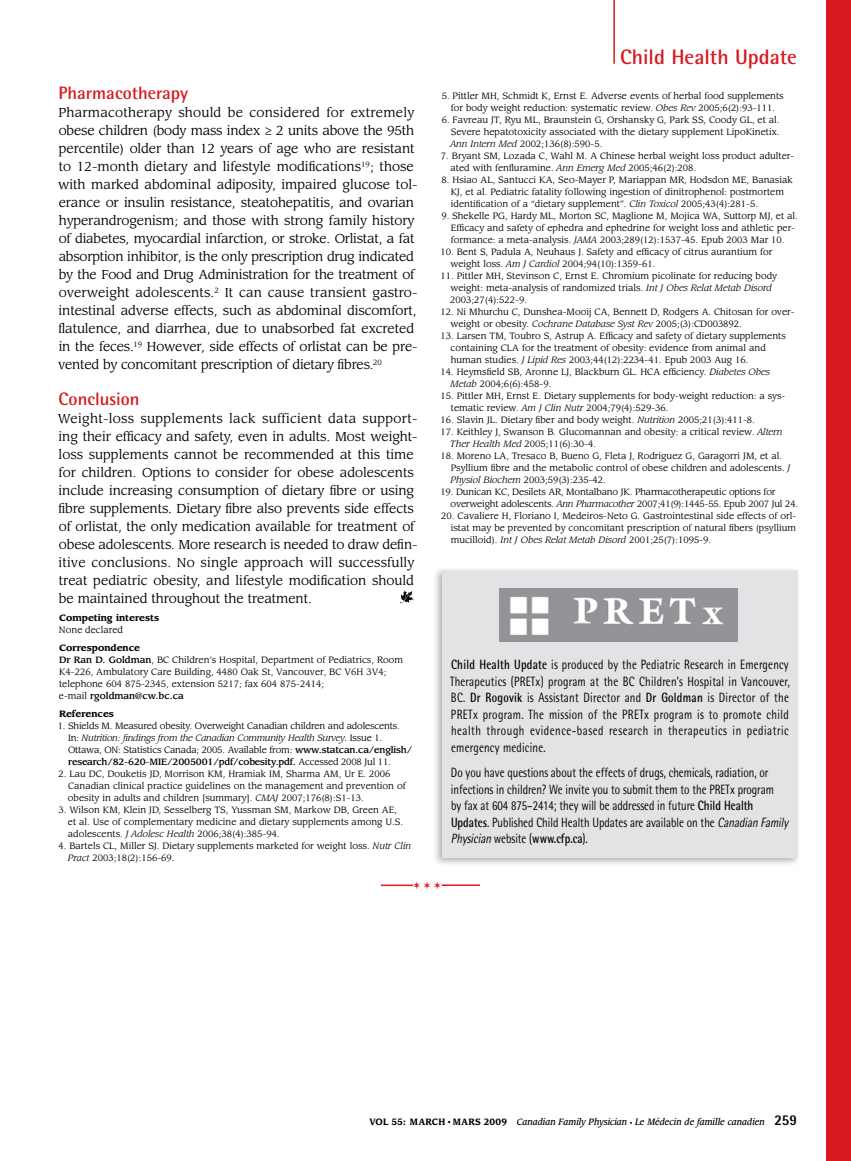
<style>
.page{position:relative;width:851px;height:1161px;background:#fff}
.page>*{position:absolute;margin:0;border:0;box-sizing:border-box;transform-origin:0 0}
.t1{font:700 21px "Rotis Semi Sans Std";color:#d71920}
.t2{font:700 18px "Rotis Semi Sans Std";color:#d71920}
.t3{font:13.5px/16.5px "Rotis Semi Sans Std";color:#000;text-align:justify;scale:.8 1}
.t4{font:12.75px/18px "Leawood Std";letter-spacing:-.01em;color:#000}
.t5{font:10.5px "Zapf Dingbats";color:#d71920}
.t6{font:9px/12px "Leawood Std";color:#000}
.t7{font:9px/12px "Leawood Std";letter-spacing:-.02em;color:#000}
.t8{font:italic 500 9px "Leawood Std";color:#000;scale:.9 1}
.t9{font:700 9px "Leawood Std";color:#000}
.s1{font-weight:700}
.s2{font-weight:500}
.s3{font-style:italic}
.s4{font-weight:700;font-style:normal}
.s5{font-family:"Times";font-weight:400;font-style:normal}
.s6{font-style:normal;font-size:6px}
.s7{font-family:"Rotis Semi Sans Std";font-weight:800;font-style:normal;font-size:15px}
</style>
<div class="page">
<div style="left:826px;top:0;width:24px;height:1161px;background:#d71920"></div>
<svg style="left:400px;top:590px;width:14px;height:13px"></svg>
<hr style="left:613px;top:0;width:2px;height:64px;background:#d71920">
<hr style="left:381px;top:885px;width:32px;height:1px;background:#d71920">
<hr style="left:441px;top:885px;width:39px;height:1px;background:#d71920">
<div style="left:431px;top:566px;width:371px;height:303px;background:#000;opacity:.3"></div>
<div style="left:442px;top:570px;width:355px;height:288px;background:#e2e3e4"></div>
<img style="left:500px;top:588px;width:237px;height:54px">
<h2 class="t2" style="left:59px;top:82px;width:131px">Pharmacotherapy</h2>
<p class="t4" style="left:58px;top:104px;width:361px">Pharmacotherapy should be considered for extremely obese children (body mass index ≥ 2 units above the 95th percentile) older than 12 years of age who are resistant to 12-month dietary and lifestyle modifications<sup>19</sup>; those with marked abdominal adiposity, impaired glucose tol&shy;erance or insulin resistance, steatohepatitis, and ovarian hyperandrogenism; and those with strong family history of diabetes, myocardial infarction, or stroke. Orlistat, a fat absorption inhibitor, is the only prescription drug indicated by the Food and Drug Administration for the treatment of overweight adolescents.<sup>2</sup> It can cause transient gastro&shy;intestinal adverse effects, such as abdominal discomfort, flatulence, and diarrhea, due to unabsorbed fat excreted in the feces.<sup>19</sup> However, side effects of orlistat can be pre&shy;vented by concomitant prescription of dietary fibres.<sup>20</sup></p>
<h2 class="t2" style="left:59px;top:388px;width:82px">Conclusion</h2>
<p class="t4" style="left:58px;top:410px;width:361px">Weight-loss supplements lack sufficient data support&shy;ing their efficacy and safety, even in adults. Most weight&shy;loss supplements cannot be recommended at this time for children. Options to consider for obese adolescents include increasing consumption of dietary fibre or using fibre supplements. Dietary fibre also prevents side effects of orlistat, the only medication available for treatment of obese adolescents. More research is needed to draw defin&shy;itive conclusions. No single approach will successfully treat pediatric obesity, and lifestyle modification should be maintained throughout the treatment.</p>
<p class="t9" style="left:59px;top:612px;width:102px">Competing interests</p>
<p class="t6" style="left:59px;top:624px;width:65px">None declared</p>
<p class="t6" style="left:59px;top:642px;width:346px"><span class="s1">Correspondence<br></span><span class="s2">Dr Ran D. Goldman</span>, BC Children’s Hospital, Department of Pediatrics, Room K4-226, Ambulatory Care Building, 4480 Oak St, Vancouver, BC V6H 3V4; telephone 604 875-2345, extension 5217; fax 604 875-2414;<br>e-mail <span class="s2">rgoldman@cw.bc.ca</span></p>
<p class="t9" style="left:59px;top:708px;width:56px">References</p>
<p class="t7" style="left:68px;top:720px;width:345px;text-indent:-10px">1. Shields M. Measured obesity. Overweight Canadian children and adolescents.<br>In: <span class="s3">Nutrition: findings from the Canadian Community Health Survey</span>. Issue 1.<br>Ottawa, ON: Statistics Canada; 2005. Available from: <span class="s2">www.statcan.ca/english/ research/82-620-MIE/2005001/pdf/cobesity.pdf.</span> Accessed 2008 Jul 11.</p>
<p class="t6" style="left:68px;top:768px;width:339px;text-indent:-9px">2. Lau DC, Douketis JD, Morrison KM, Hramiak IM, Sharma AM, Ur E. 2006<br>Canadian clinical practice guidelines on the management and prevention of obesity in adults and children [summary]. <span class="s3">CMAJ</span> 2007;176(8):S1-13.</p>
<p class="t6" style="left:68px;top:804px;width:337px;text-indent:-9px">3. Wilson KM, Klein JD, Sesselberg TS, Yussman SM, Markow DB, Green AE, et al. Use of complementary medicine and dietary supplements among U.S. adolescents. <span class="s3">J Adolesc Health</span> 2006;38(4):385-94.</p>
<p class="t6" style="left:68px;top:840px;width:345px;text-indent:-9px">4. Bartels CL, Miller SJ. Dietary supplements marketed for weight loss. <span class="s3">Nutr Clin<br>Pract</span> 2003;18(2):156-69.</p>
<h1 class="t1" style="left:620px;top:44px;width:178px">Child Health Update</h1>
<p class="t6" style="left:441px;top:90px;width:343px;text-align:center">5. Pittler MH, Schmidt K, Ernst E. Adverse events of herbal food supplements for body weight reduction: systematic review. <span class="s3">Obes Rev</span> 2005;6(2):93-111.</p>
<p class="t6" style="left:450px;top:114px;width:331px;text-align:justify;text-indent:-9px">6. Favreau JT, Ryu ML, Braunstein G, Orshansky G, Park SS, Coody GL, et al.<br>Severe hepatotoxicity associated with the dietary supplement LipoKinetix.<br><span class="s3">Ann Intern Med</span> 2002;136(8):590-5.</p>
<p class="t6" style="left:450px;top:150px;width:345px;text-indent:-10px">7. Bryant SM, Lozada C, Wahl M. A Chinese herbal weight loss product adulter&shy;ated with fenfluramine. <span class="s3">Ann Emerg Med</span> 2005;46(2):208.</p>
<p class="t6" style="left:451px;top:174px;width:343px;text-indent:-9px">8. Hsiao AL, Santucci KA, Seo-Mayer P, Mariappan MR, Hodsdon ME, Banasiak<br>KJ, et al. Pediatric fatality following ingestion of dinitrophenol: postmortem identification of a “dietary supplement”. <span class="s3">Clin Toxicol</span> 2005;43(4):281-5.</p>
<p class="t6" style="left:450px;top:210px;width:349px;text-indent:-9px">9. Shekelle PG, Hardy ML, Morton SC, Maglione M, Mojica WA, Suttorp MJ, et al.<br>Efficacy and safety of ephedra and ephedrine for weight loss and athletic per&shy;formance: a meta-analysis. <span class="s3">JAMA</span> 2003;289(12):1537-45. Epub 2003 Mar 10.</p>
<p class="t6" style="left:450px;top:246px;width:323px;text-indent:-10px">10. Bent S, Padula A, Neuhaus J. Safety and efficacy of citrus aurantium for weight loss. <span class="s3">Am J Cardiol</span> 2004;94(10):1359-61.</p>
<p class="t6" style="left:450px;top:270px;width:328px;text-indent:-10px">11. Pittler MH, Stevinson C, Ernst E. Chromium picolinate for reducing body weight: meta-analysis of randomized trials. <span class="s3">Int J Obes Relat Metab Disord<br></span>2003;27(4):522-9.</p>
<p class="t6" style="left:450px;top:306px;width:346px;text-indent:-10px">12. Ni Mhurchu C, Dunshea-Mooij CA, Bennett D, Rodgers A. Chitosan for over&shy;weight or obesity. <span class="s3">Cochrane Database Syst Rev</span> 2005;(3):CD003892.</p>
<p class="t6" style="left:450px;top:330px;width:337px;text-indent:-10px">13. Larsen TM, Toubro S, Astrup A. Efficacy and safety of dietary supplements containing CLA for the treatment of obesity: evidence from animal and human studies. <span class="s3">J Lipid Res</span> 2003;44(12):2234-41. Epub 2003 Aug 16.</p>
<p class="t6" style="left:450px;top:366px;width:321px;text-indent:-10px">14. Heymsfield SB, Aronne LJ, Blackburn GL. HCA efficiency. <span class="s3">Diabetes Obes<br>Metab</span> 2004;6(6):458-9.</p>
<p class="t6" style="left:451px;top:390px;width:336px;text-indent:-10px">15. Pittler MH, Ernst E. Dietary supplements for body-weight reduction: a sys&shy;tematic review. <span class="s3">Am J Clin Nutr</span> 2004;79(4):529-36.</p>
<p class="t6" style="left:440px;top:414px;width:316px">16. Slavin JL. Dietary fiber and body weight. <span class="s3">Nutrition</span> 2005;21(3):411-8.</p>
<p class="t6" style="left:450px;top:426px;width:334px;text-indent:-10px">17. Keithley J, Swanson B. Glucomannan and obesity: a critical review. <span class="s3">Altern<br>Ther Health Med</span> 2005;11(6):30-4.</p>
<p class="t6" style="left:450px;top:450px;width:341px;text-indent:-10px">18. Moreno LA, Tresaco B, Bueno G, Fleta J, Rodriguez G, Garagorri JM, et al.<br>Psyllium fibre and the metabolic control of obese children and adolescents. <span class="s3">J<br>Physiol Biochem</span> 2003;59(3):235-42.</p>
<p class="t7" style="left:450px;top:486px;width:349px;text-indent:-10px">19. Dunican KC, Desilets AR, Montalbano JK. Pharmacotherapeutic options for overweight adolescents. <span class="s3">Ann Pharmacother</span> 2007;41(9):1445-55. Epub 2007 Jul 24.</p>
<p class="t6" style="left:450px;top:510px;width:347px;text-align:justify;text-indent:-9px">20. Cavaliere H, Floriano I, Medeiros-Neto G. Gastrointestinal side effects of orl&shy;istat may be prevented by concomitant prescription of natural fibers (psyllium mucilloid). <span class="s3">Int J Obes Relat Metab Disord</span> 2001;25(7):1095-9.</p>
<p class="t3" style="left:450px;top:656px;width:426px"><span class="s1">Child Health Update</span> is produced by the Pediatric Research in Emergency Therapeutics (PRETx) program at the BC Children’s Hospital in Vancouver, BC. <span class="s1">Dr Rogovik</span> is Assistant Director and <span class="s1">Dr Goldman</span> is Director of the PRETx program. The mission of the PRETx program is to promote child health through evidence-based research in therapeutics in pediatric emergency medicine.</p>
<p class="t3" style="left:451px;top:764px;width:426px;text-align:left">Do you have questions about the effects of drugs, chemicals, radiation, or infections in children? We invite you to submit them to the PRETx program<br>by fax at 604 875–2414; they will be addressed in future <span class="s1">Child Health Updates</span>. Published Child Health Updates are available on the <span class="s3">Canadian Family Physician</span> website (<span class="s1">www.cfp.ca</span>).</p>
<p class="t5" style="left:413px;top:880px;width:29px">✶ ✶ ✶</p>
<p class="t8" style="left:369px;top:1116px;width:476px"><span class="s4">Vol 55: MARCH</span> <span class="s5">•</span> <span class="s4">MARS 2009</span> Canadian Family Physician <span class="s6">•</span> Le Médecin de famille canadien <span class="s7">259</span></p>
</div>
